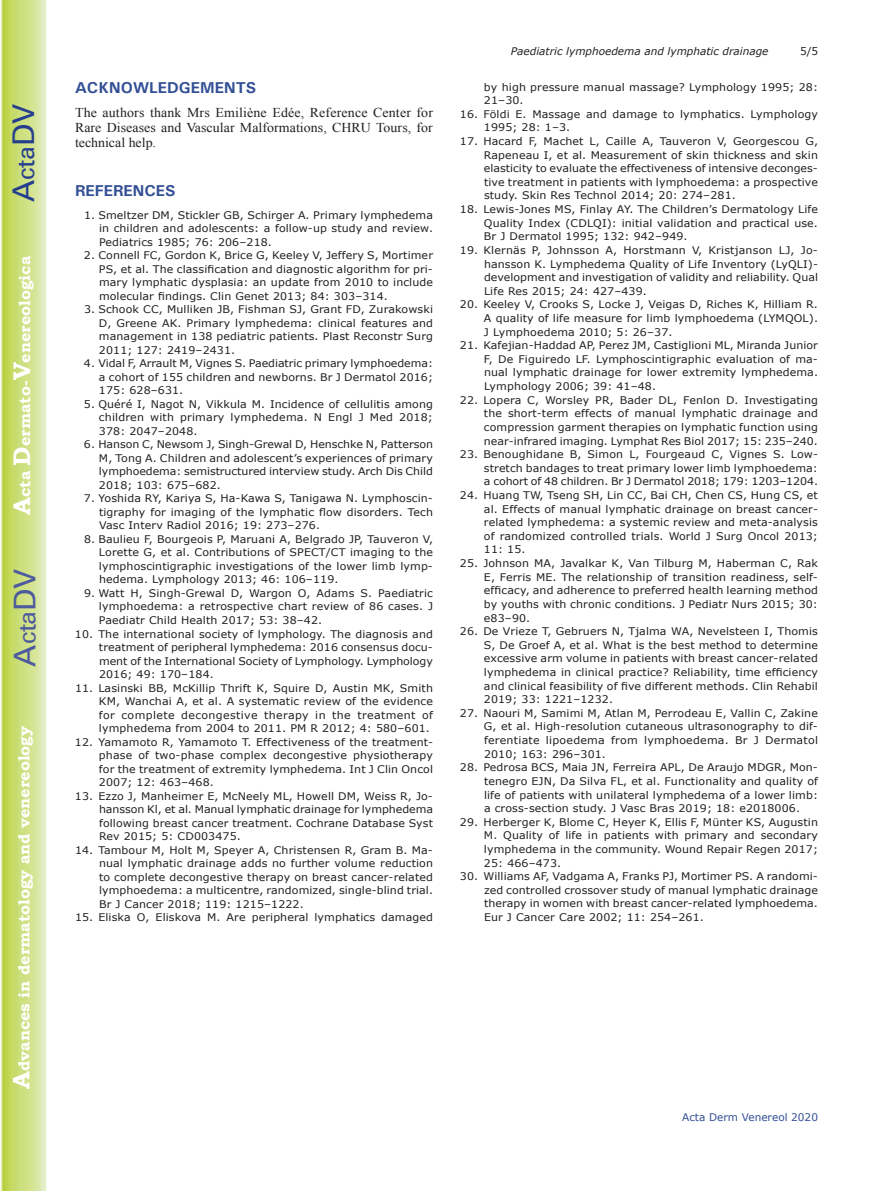
<style>
.page{position:relative;width:893px;height:1191px;background:#fff}
.page>*{position:absolute;margin:0;border:0;box-sizing:border-box;transform-origin:0 0}
.t1{font:30px "Univers";color:#4d5a9e}
.t2{font:30px "Univers";color:#253f8e}
.t3{font:700 15.75px "Bookman Old Style";color:#fff}
.t4{font:700 15.75px "Univers";color:#324f95}
.t5{font:13.5px/15px "Times New Roman";letter-spacing:.005em;color:#231f20;text-align:justify}
.t6{font:10.5px/13.6px "Verdana";letter-spacing:.01em;color:#231f20;text-align:justify;scale:1.05 1}
.t7{font:italic 10.5px "Verdana";color:#231f20}
.t8{font:10.5px "Verdana";color:#324f95}
.t9{font:10.5px "Verdana";letter-spacing:.01em;color:#231f20}
.s1{font-size:24px}
</style>
<div class="page">
<svg style="left:1px;top:0;width:45px;height:1191px;background:#cfe084"></svg>
<h1 class="t2" style="left:6px;top:202px;width:100px;rotate:-90deg">A<span class="s1">cta</span>DV</h1>
<h2 class="t3" style="left:15px;top:515px;width:260px;rotate:-90deg"><span class="s1">A</span>cta <span class="s1">D</span>ermato-<span class="s1">V</span>enereologica</h2>
<h1 class="t1" style="left:7px;top:666px;width:100px;rotate:-90deg">A<span class="s1">cta</span>DV</h1>
<h2 class="t3" style="left:15px;top:1088px;width:364px;rotate:-90deg"><span class="s1">A</span>dvances in dermatology and venereology</h2>
<h2 class="t4" style="left:75px;top:78px;width:183px">ACKNOWLEDGEMENTS</h2>
<p class="t5" style="left:75px;top:105px;width:360px">The authors thank Mrs Emiliène Edée, Reference Center for Rare Diseases and Vascular Malformations, CHRU Tours, for technical help.</p>
<h2 class="t4" style="left:75px;top:181px;width:102px">REFERENCES</h2>
<p class="t6" style="left:99px;top:208px;width:320px;text-indent:-15px">1. Smeltzer DM, Stickler GB, Schirger A. Primary lymphedema in children and adolescents: a follow-up study and review.<br>Pediatrics 1985; 76: 206–218.</p>
<p class="t6" style="left:99px;top:249px;width:320px;text-indent:-15px">2. Connell FC, Gordon K, Brice G, Keeley V, Jeffery S, Mortimer PS, et al. The classification and diagnostic algorithm for pri&shy;mary lymphatic dysplasia: an update from 2010 to include molecular findings. Clin Genet 2013; 84: 303–314.</p>
<p class="t6" style="left:99px;top:303px;width:320px;text-indent:-15px">3. Schook CC, Mulliken JB, Fishman SJ, Grant FD, Zurakowski D, Greene AK. Primary lymphedema: clinical features and management in 138 pediatric patients. Plast Reconstr Surg 2011; 127: 2419–2431.</p>
<p class="t6" style="left:99px;top:357px;width:320px;text-indent:-15px">4. Vidal F, Arrault M, Vignes S. Paediatric primary lymphoedema: a cohort of 155 children and newborns. Br J Dermatol 2016; 175: 628–631.</p>
<p class="t6" style="left:99px;top:397px;width:320px;text-indent:-15px">5. Quéré I, Nagot N, Vikkula M. Incidence of cellulitis among children with primary lymphedema. N Engl J Med 2018; 378: 2047–2048.</p>
<p class="t6" style="left:99px;top:438px;width:320px;text-indent:-15px">6. Hanson C, Newsom J, Singh-Grewal D, Henschke N, Patterson M, Tong A. Children and adolescent’s experiences of primary lymphoedema: semistructured interview study. Arch Dis Child 2018; 103: 675–682.</p>
<p class="t6" style="left:99px;top:492px;width:320px;text-indent:-15px">7. Yoshida RY, Kariya S, Ha-Kawa S, Tanigawa N. Lymphoscin&shy;tigraphy for imaging of the lymphatic flow disorders. Tech Vasc Interv Radiol 2016; 19: 273–276.</p>
<p class="t6" style="left:99px;top:532px;width:320px;text-indent:-15px">8. Baulieu F, Bourgeois P, Maruani A, Belgrado JP, Tauveron V, Lorette G, et al. Contributions of SPECT/CT imaging to the lymphoscintigraphic investigations of the lower limb lymp&shy;hedema. Lymphology 2013; 46: 106–119.</p>
<p class="t6" style="left:99px;top:586px;width:320px;text-indent:-15px">9. Watt H, Singh-Grewal D, Wargon O, Adams S. Paediatric lymphoedema: a retrospective chart review of 86 cases. J Paediatr Child Health 2017; 53: 38–42.</p>
<p class="t6" style="left:99px;top:627px;width:320px;text-indent:-24px">10. The international society of lymphology. The diagnosis and treatment of peripheral lymphedema: 2016 consensus docu&shy;ment of the International Society of Lymphology. Lymphology 2016; 49: 170–184.</p>
<p class="t6" style="left:99px;top:681px;width:320px;text-indent:-24px">11. Lasinski BB, McKillip Thrift K, Squire D, Austin MK, Smith KM, Wanchai A, et al. A systematic review of the evidence for complete decongestive therapy in the treatment of lymphedema from 2004 to 2011. PM R 2012; 4: 580–601.</p>
<p class="t6" style="left:99px;top:735px;width:320px;text-indent:-24px">12. Yamamoto R, Yamamoto T. Effectiveness of the treatment&shy;phase of two-phase complex decongestive physiotherapy for the treatment of extremity lymphedema. Int J Clin Oncol 2007; 12: 463–468.</p>
<p class="t6" style="left:99px;top:789px;width:320px;text-indent:-24px">13. Ezzo J, Manheimer E, McNeely ML, Howell DM, Weiss R, Jo&shy;hansson Kl, et al. Manual lymphatic drainage for lymphedema following breast cancer treatment. Cochrane Database Syst Rev 2015; 5: CD003475.</p>
<p class="t6" style="left:99px;top:843px;width:320px;text-indent:-24px">14. Tambour M, Holt M, Speyer A, Christensen R, Gram B. Ma&shy;nual lymphatic drainage adds no further volume reduction to complete decongestive therapy on breast cancer-related lymphoedema: a multicentre, randomized, single-blind trial.<br>Br J Cancer 2018; 119: 1215–1222.</p>
<p class="t6" style="left:75px;top:910px;width:342px">15. Eliska O, Eliskova M. Are peripheral lymphatics damaged</p>
<p class="t7" style="left:511px;top:44px;width:259px">Paediatric lymphoedema and lymphatic drainage</p>
<p class="t9" style="left:800px;top:44px;width:20px">5/5</p>
<p class="t6" style="left:484px;top:80px;width:320px">by high pressure manual massage? Lymphology 1995; 28:<br>21–30.</p>
<p class="t6" style="left:484px;top:107px;width:320px;text-indent:-24px">16. Földi E. Massage and damage to lymphatics. Lymphology<br>1995; 28: 1–3.</p>
<p class="t6" style="left:484px;top:134px;width:320px;text-indent:-24px">17. Hacard F, Machet L, Caille A, Tauveron V, Georgescou G, Rapeneau I, et al. Measurement of skin thickness and skin elasticity to evaluate the effectiveness of intensive deconges&shy;tive treatment in patients with lymphoedema: a prospective study. Skin Res Technol 2014; 20: 274–281.</p>
<p class="t6" style="left:484px;top:203px;width:320px;text-indent:-24px">18. Lewis-Jones MS, Finlay AY. The Children’s Dermatology Life Quality Index (CDLQI): initial validation and practical use.<br>Br J Dermatol 1995; 132: 942–949.</p>
<p class="t6" style="left:484px;top:243px;width:320px;text-indent:-24px">19. Klernäs P, Johnsson A, Horstmann V, Kristjanson LJ, Jo&shy;hansson K. Lymphedema Quality of Life Inventory (LyQLI)- development and investigation of validity and reliability. Qual Life Res 2015; 24: 427–439.</p>
<p class="t6" style="left:484px;top:298px;width:320px;text-indent:-24px">20. Keeley V, Crooks S, Locke J, Veigas D, Riches K, Hilliam R.<br>A quality of life measure for limb lymphoedema (LYMQOL).<br>J Lymphoedema 2010; 5: 26–37.</p>
<p class="t6" style="left:484px;top:339px;width:320px;text-indent:-24px">21. Kafejian-Haddad AP, Perez JM, Castiglioni ML, Miranda Junior F, De Figuiredo LF. Lymphoscintigraphic evaluation of ma&shy;nual lymphatic drainage for lower extremity lymphedema.<br>Lymphology 2006; 39: 41–48.</p>
<p class="t6" style="left:484px;top:393px;width:320px;text-indent:-24px">22. Lopera C, Worsley PR, Bader DL, Fenlon D. Investigating the short-term effects of manual lymphatic drainage and compression garment therapies on lymphatic function using near-infrared imaging. Lymphat Res Biol 2017; 15: 235–240.</p>
<p class="t6" style="left:484px;top:448px;width:320px;text-indent:-24px">23. Benoughidane B, Simon L, Fourgeaud C, Vignes S. Low&shy;stretch bandages to treat primary lower limb lymphoedema: a cohort of 48 children. Br J Dermatol 2018; 179: 1203–1204.</p>
<p class="t6" style="left:484px;top:488px;width:320px;text-indent:-24px">24. Huang TW, Tseng SH, Lin CC, Bai CH, Chen CS, Hung CS, et al. Effects of manual lymphatic drainage on breast cancer&shy;related lymphedema: a systemic review and meta-analysis of randomized controlled trials. World J Surg Oncol 2013; 11: 15.</p>
<p class="t6" style="left:484px;top:556px;width:320px;text-indent:-24px">25. Johnson MA, Javalkar K, Van Tilburg M, Haberman C, Rak E, Ferris ME. The relationship of transition readiness, self&shy;efficacy, and adherence to preferred health learning method by youths with chronic conditions. J Pediatr Nurs 2015; 30: e83–90.</p>
<p class="t6" style="left:484px;top:624px;width:320px;text-indent:-24px">26. De Vrieze T, Gebruers N, Tjalma WA, Nevelsteen I, Thomis S, De Groef A, et al. What is the best method to determine excessive arm volume in patients with breast cancer-related lymphedema in clinical practice? Reliability, time efficiency and clinical feasibility of five different methods. Clin Rehabil 2019; 33: 1221–1232.</p>
<p class="t6" style="left:484px;top:706px;width:320px;text-indent:-24px">27. Naouri M, Samimi M, Atlan M, Perrodeau E, Vallin C, Zakine G, et al. High-resolution cutaneous ultrasonography to dif&shy;ferentiate lipoedema from lymphoedema. Br J Dermatol 2010; 163: 296–301.</p>
<p class="t6" style="left:484px;top:761px;width:320px;text-indent:-24px">28. Pedrosa BCS, Maia JN, Ferreira APL, De Araujo MDGR, Mon&shy;tenegro EJN, Da Silva FL, et al. Functionality and quality of life of patients with unilateral lymphedema of a lower limb: a cross-section study. J Vasc Bras 2019; 18: e2018006.</p>
<p class="t6" style="left:484px;top:815px;width:320px;text-indent:-24px">29. Herberger K, Blome C, Heyer K, Ellis F, Münter KS, Augustin M. Quality of life in patients with primary and secondary lymphedema in the community. Wound Repair Regen 2017; 25: 466–473.</p>
<p class="t6" style="left:484px;top:869px;width:320px;text-indent:-24px">30. Williams AF, Vadgama A, Franks PJ, Mortimer PS. A randomi&shy;zed controlled crossover study of manual lymphatic drainage therapy in women with breast cancer-related lymphoedema.<br>Eur J Cancer Care 2002; 11: 254–261.</p>
<p class="t8" style="left:682px;top:1110px;width:137px">Acta Derm Venereol 2020</p>
</div>
